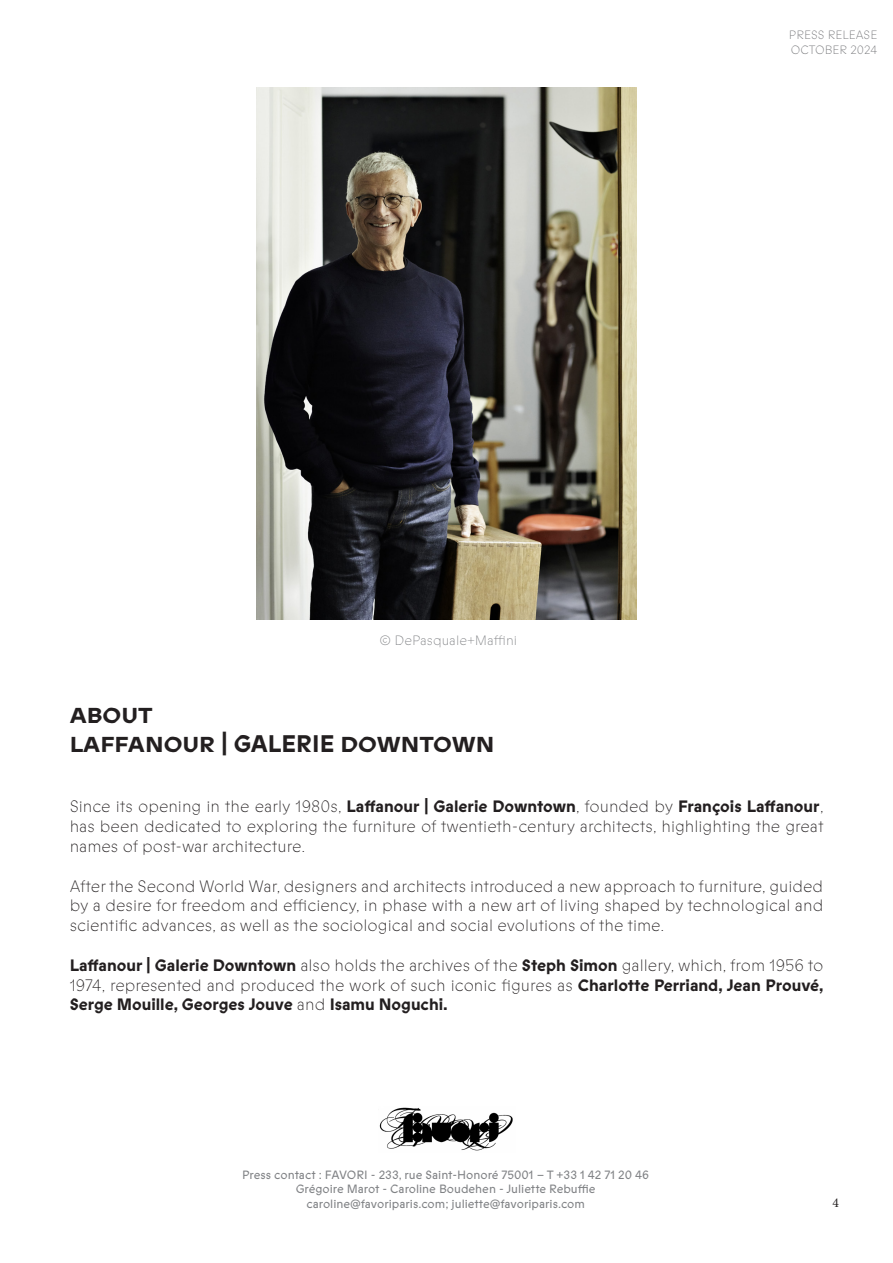
<style>
.page{position:relative;width:893px;height:1263px;background:#fff}
.page>*{position:absolute;margin:0;border:0;box-sizing:border-box;transform-origin:0 0}
.t1{font:700 21.6px "ABC Prophet";color:#231f20;scale:1.11 1}
.t2{font:100 16.5px/19.8px "ABC Prophet";color:#231f20;text-align:justify}
.t3{font:100 13.5px "ABC Prophet";color:#808285}
.t4{font:13.5px "Minion Pro";color:#231f20}
.t5{font:12px "ABC Prophet";color:#808285}
.t6{font:100 12px/14.4px "ABC Prophet";color:#6f7073}
.s1{font-size:24px}
.s2{font-weight:700}
</style>
<div class="page">
<img style="left:379px;top:1107px;width:134px;height:44px">
<img style="left:256px;top:88px;width:380px;height:532px">
<p class="t3" style="left:379px;top:633px;width:139px">© DePasquale+Maffini</p>
<p class="t1" style="left:70px;top:701px;width:76px">ABOUT</p>
<p class="t1" style="left:70px;top:730px;width:384px">LAFFANOUR <span class="s1">| GALERIE</span> DOWNTOWN</p>
<p class="t6" style="left:789px;top:28px;width:90px">PRESS RELEASE<br>OCTOBER 2024</p>
<p class="t2" style="left:70px;top:797px;width:756px">Since its opening in the early 1980s, <span class="s2">Laffanour | Galerie Downtown</span>, founded by <span class="s2">François Laffanour</span>, has been dedicated to exploring the furniture of twentieth-century architects, highlighting the great names of post-war architecture.</p>
<p class="t2" style="left:70px;top:876px;width:755px">After the Second World War, designers and architects introduced a new approach to furniture, guided by a desire for freedom and efficiency, in phase with a new art of living shaped by technological and scientific advances, as well as the sociological and social evolutions of the time.</p>
<p class="t2" style="left:70px;top:955px;width:756px"><span class="s2">Laffanour | Galerie Downtown</span> also holds the archives of the <span class="s2">Steph Simon</span> gallery, which, from 1956 to 1974, represented and produced the work of such iconic figures as <span class="s2">Charlotte Perriand, Jean Prouvé, Serge Mouille, Georges Jouve</span> and <span class="s2">Isamu Noguchi.</span></p>
<p class="t5" style="left:242px;top:1167px;width:409px">Press contact : FAVORI - 233, rue Saint-Honoré 75001 – T +33 1 42 71 20 46</p>
<p class="t5" style="left:296px;top:1182px;width:301px">Grégoire Marot - Caroline Boudehen - Juliette Rebuffie</p>
<p class="t5" style="left:306px;top:1196px;width:280px">caroline@favoriparis.com; juliette@favoriparis.com</p>
<p class="t4" style="left:832px;top:1193px;width:8px">4</p>
</div>
